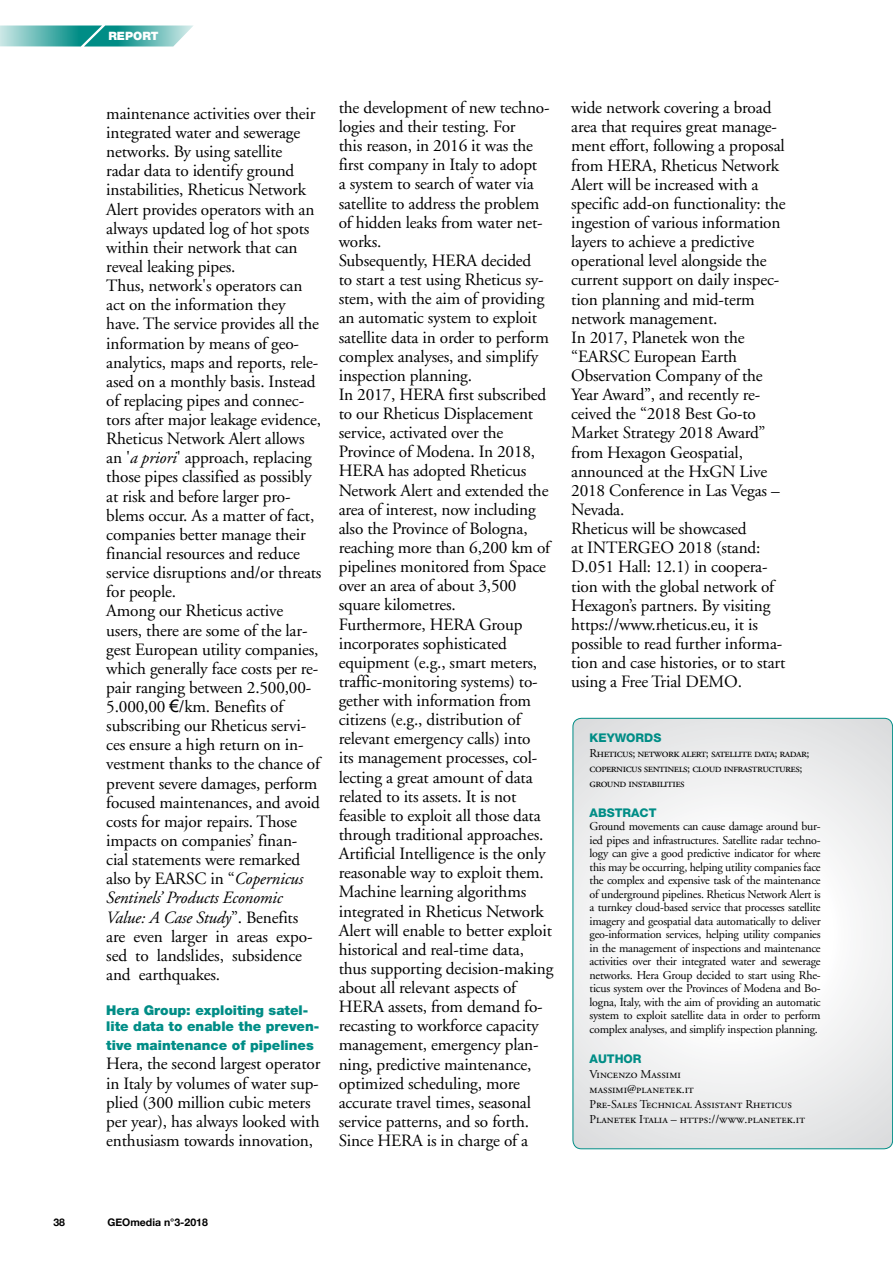
<style>
.page{position:relative;width:893px;height:1263px;background:#fff}
.page>*{position:absolute;margin:0;border:0;box-sizing:border-box;transform-origin:0 0}
.t1{font:17.25px/19.2px "Adobe Garamond";letter-spacing:-.01em;color:#000}
.t2{font:900 13.5px/16.2px "Helvetica Neue";color:#008d86}
.t3{font:12px/13.5px "Adobe Garamond";letter-spacing:-.02em;color:#000;text-align:justify}
.t4{font:12px/15px "Adobe Garamond Regular SC";color:#000}
.t5{font:12px/15px "Adobe Garamond Regular SC";letter-spacing:-.04em;color:#000}
.t6{font:800 12px "Helvetica Neue";color:#008d86}
.t7{font:900 11.55px "Helvetica Neue";color:#fff}
.t8{font:700 10.5px "Helvetica Neue";color:#000}
.s1{font-style:italic}
.s2{font-family:"Arial"}
</style>
<div class="page">
<svg style="left:0;top:26px;width:193px;height:21px;background:#5fb7b3"></svg>
<svg style="left:573px;top:718px;width:320px;height:431px"></svg>
<div style="left:573px;top:718px;width:320px;height:431px;border:1px solid #008d86;border-radius:9px"></div>
<p class="t7" style="left:108px;top:29px;width:52px">REPORT</p>
<p class="t1" style="left:106px;top:104px;width:217px">maintenance activities over their integrated water and sewerage networks. By using satellite<br>radar data to identify ground instabilities, Rheticus Network<br>Alert provides operators with an always updated log of hot spots within their network that can reveal leaking pipes.<br>Thus, network's operators can act on the information they have. The service provides all the information by means of geo&shy;analytics, maps and reports, rele&shy;ased on a monthly basis. Instead of replacing pipes and connec&shy;tors after major leakage evidence,<br>Rheticus Network Alert allows an '<span class="s1">a priori</span>' approach, replacing those pipes classified as possibly at risk and before larger pro&shy;blems occur. As a matter of fact, companies better manage their financial resources and reduce service disruptions and/or threats for people.<br>Among our Rheticus active users, there are some of the lar&shy;gest European utility companies, which generally face costs per re&shy;pair ranging between 2.500,00-<br>5.000,00 <span class="s2">€</span>/km. Benefits of subscribing our Rheticus servi&shy;ces ensure a high return on in&shy;vestment thanks to the chance of prevent severe damages, perform focused maintenances, and avoid costs for major repairs. Those impacts on companies’ finan&shy;cial statements were remarked also by EARSC in “<span class="s1">Copernicus<br>Sentinels’ Products Economic<br>Value: A Case Study</span>”. Benefits are even larger in areas expo&shy;sed to landslides, subsidence and earthquakes.</p>
<p class="t2" style="left:106px;top:1002px;width:215px">Hera Group: exploiting satel&shy;lite data to enable the preven-</p>
<p class="t2" style="left:106px;top:1037px;width:209px">tive maintenance of pipelines</p>
<p class="t1" style="left:106px;top:1055px;width:216px">Hera, the second largest operator in Italy by volumes of water sup&shy;plied (300 million cubic meters per year), has always looked with enthusiasm towards innovation,</p>
<p class="t1" style="left:339px;top:98px;width:216px">the development of new techno&shy;logies and their testing. For<br>this reason, in 2016 it was the first company in Italy to adopt<br>a system to search of water via satellite to address the problem of hidden leaks from water net&shy;works.<br>Subsequently, HERA decided<br>to start a test using Rheticus sy&shy;stem, with the aim of providing an automatic system to exploit satellite data in order to perform complex analyses, and simplify inspection planning.<br>In 2017, HERA first subscribed to our Rheticus Displacement service, activated over the<br>Province of Modena. In 2018,<br>HERA has adopted Rheticus<br>Network Alert and extended the area of interest, now including also the Province of Bologna, reaching more than 6,200 km of pipelines monitored from Space over an area of about 3,500 square kilometres.<br>Furthermore, HERA Group incorporates sophisticated equipment (e.g., smart meters, traffic-monitoring systems) to&shy;gether with information from citizens (e.g., distribution of relevant emergency calls) into<br>its management processes, col&shy;lecting a great amount of data related to its assets. It is not feasible to exploit all those data through traditional approaches.<br>Artificial Intelligence is the only reasonable way to exploit them.<br>Machine learning algorithms integrated in Rheticus Network<br>Alert will enable to better exploit historical and real-time data, thus supporting decision-making about all relevant aspects of<br>HERA assets, from demand fo&shy;recasting to workforce capacity management, emergency plan&shy;ning, predictive maintenance, optimized scheduling, more accurate travel times, seasonal service patterns, and so forth.<br>Since HERA is in charge of a</p>
<p class="t1" style="left:571px;top:99px;width:216px">wide network covering a broad area that requires great manage&shy;ment effort, following a proposal from HERA, Rheticus Network<br>Alert will be increased with a specific add-on functionality: the ingestion of various information layers to achieve a predictive operational level alongside the current support on daily inspec&shy;tion planning and mid-term network management.<br>In 2017, Planetek won the “EARSC European Earth<br>Observation Company of the<br>Year Award”, and recently re&shy;ceived the “2018 Best Go-to<br>Market Strategy 2018 Award” from Hexagon Geospatial, announced at the HxGN Live<br>2018 Conference in Las Vegas –<br>Nevada.<br>Rheticus will be showcased<br>at INTERGEO 2018 (stand:<br>D.051 Hall: 12.1) in coopera&shy;tion with the global network of<br>Hexagon’s partners. By visiting https://www.rheticus.eu, it is possible to read further informa&shy;tion and case histories, or to start using a Free Trial DEMO.</p>
<p class="t6" style="left:590px;top:730px;width:73px">KEYWORDS</p>
<p class="t5" style="left:590px;top:746px;width:221px">Rheticus; network alert; satellite data; radar; copernicus sentinels; cloud infrastructures; ground instabilities</p>
<p class="t6" style="left:590px;top:805px;width:68px">ABSTRACT</p>
<p class="t3" style="left:590px;top:820px;width:233px">Ground movements can cause damage around bur&shy;ied pipes and infrastructures. Satellite radar techno&shy;logy can give a good predictive indicator for where this may be occurring, helping utility companies face the complex and expensive task of the maintenance of underground pipelines. Rheticus Network Alert is a turnkey cloud-based service that processes satellite imagery and geospatial data automatically to deliver geo-information services, helping utility companies in the management of inspections and maintenance activities over their integrated water and sewerage networks. Hera Group decided to start using Rhe&shy;ticus system over the Provinces of Modena and Bo&shy;logna, Italy, with the aim of providing an automatic system to exploit satellite data in order to perform complex analyses, and simplify inspection planning.</p>
<p class="t6" style="left:590px;top:1051px;width:54px">AUTHOR</p>
<p class="t4" style="left:590px;top:1067px;width:217px">Vincenzo Massimi<br>massimi@planetek.it<br>Pre-Sales Technical Assistant Rheticus<br>Planetek Italia – https://www.planetek.it</p>
<p class="t8" style="left:53px;top:1214px;width:13px">38</p>
<p class="t8" style="left:107px;top:1214px;width:102px">GEOmedia n°3-2018</p>
</div>
